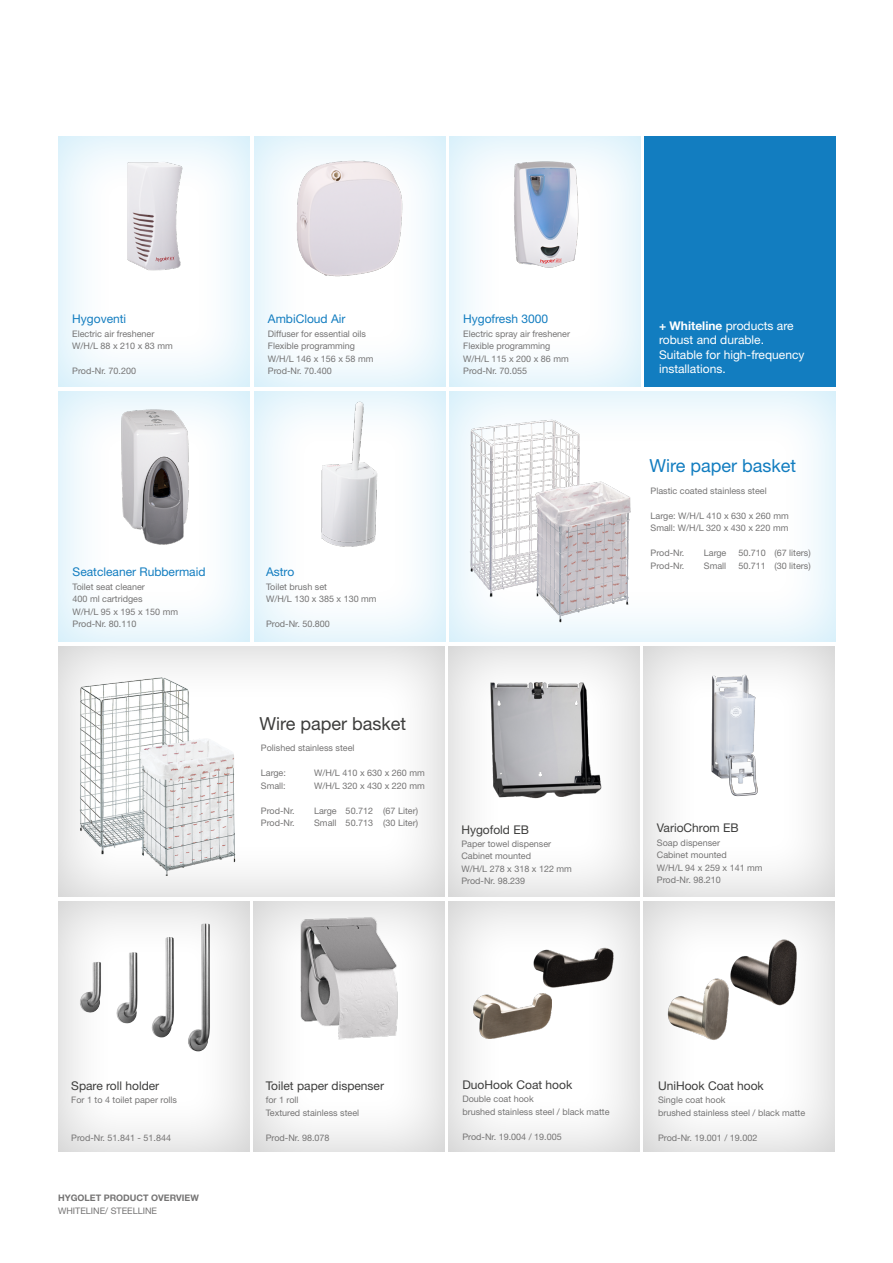
<style>
.page{position:relative;width:893px;height:1263px;background:#fff}
.page>*{position:absolute;margin:0;border:0;box-sizing:border-box;transform-origin:0 0}
.t1{font:18px "Helvetica Neue LT Std";color:#127dc0}
.t2{font:18px "Helvetica Neue LT Std";color:#3d3d3c}
.t3{font:12px "Helvetica Neue LT Std";color:#3d3d3c}
.t4{font:12px/14.4px "Helvetica Neue LT Std";color:#fff}
.t5{font:12px "Helvetica Neue LT Std";color:#127dc0}
.t6{font:9px/12.5px "Helvetica Neue LT Std";color:#757474}
.t7{font:700 9px "Helvetica Neue LT Std";color:#757474}
.s1{font-weight:700}
</style>
<div class="page">
<div style="left:45px;top:635px;width:414px;height:263px;background:#000;opacity:.2"></div>
<div style="left:436px;top:635px;width:217px;height:263px;background:#000;opacity:.2"></div>
<div style="left:632px;top:635px;width:217px;height:263px;background:#000;opacity:.2"></div>
<div style="left:435px;top:890px;width:219px;height:263px;background:#000;opacity:.2"></div>
<div style="left:46px;top:890px;width:217px;height:263px;background:#000;opacity:.2"></div>
<div style="left:241px;top:890px;width:217px;height:263px;background:#000;opacity:.2"></div>
<div style="left:630px;top:890px;width:219px;height:263px;background:#000;opacity:.2"></div>
<img style="left:79px;top:677px;width:157px;height:199px">
<img style="left:452px;top:663px;width:188px;height:153px">
<img style="left:644px;top:659px;width:191px;height:153px">
<img style="left:76px;top:960px;width:30px;height:55px">
<img style="left:106px;top:950px;width:39px;height:75px">
<img style="left:177px;top:922px;width:53px;height:130px">
<img style="left:145px;top:937px;width:40px;height:101px">
<img style="left:659px;top:931px;width:152px;height:123px">
<img style="left:497px;top:908px;width:161px;height:90px">
<img style="left:473px;top:994px;width:78px;height:44px">
<img style="left:273px;top:901px;width:151px;height:153px">
<div style="left:241px;top:125px;width:217px;height:262px;background:#009fe3;opacity:.2"></div>
<div style="left:46px;top:125px;width:217px;height:262px;background:#009fe3;opacity:.2"></div>
<img style="left:91px;top:136px;width:128px;height:157px">
<div style="left:437px;top:125px;width:217px;height:262px;background:#009fe3;opacity:.2"></div>
<img style="left:255px;top:136px;width:191px;height:157px">
<img style="left:486px;top:155px;width:120px;height:120px">
<div style="left:242px;top:380px;width:217px;height:262px;background:#009fe3;opacity:.2"></div>
<div style="left:437px;top:380px;width:412px;height:262px;background:#009fe3;opacity:.2"></div>
<img style="left:464px;top:417px;width:172px;height:210px">
<div style="left:45px;top:380px;width:219px;height:262px;background:#009fe3;opacity:.2"></div>
<img style="left:79px;top:401px;width:153px;height:153px">
<div style="left:644px;top:136px;width:191px;height:251px;background:#127dc0"></div>
<img style="left:304px;top:393px;width:90px;height:158px">
<h2 class="t5" style="left:72px;top:312px;width:56px">Hygoventi</h2>
<p class="t6" style="left:72px;top:327px;width:102px">Electric air freshener<br>W/H/L 88 x 210 x 83 mm</p>
<p class="t6" style="left:72px;top:364px;width:65px">Prod-Nr. 70.200</p>
<h2 class="t5" style="left:268px;top:312px;width:79px">AmbiCloud Air</h2>
<p class="t6" style="left:268px;top:327px;width:107px">Diffuser for essential oils<br>Flexible programming<br>W/H/L 146 x 156 x 58 mm<br>Prod-Nr. 70.400</p>
<h2 class="t5" style="left:463px;top:312px;width:86px">Hygofresh 3000</h2>
<p class="t6" style="left:463px;top:327px;width:108px">Electric spray air freshener<br>Flexible programming<br>W/H/L 115 x 200 x 86 mm<br>Prod-Nr. 70.055</p>
<h2 class="t5" style="left:73px;top:565px;width:134px">Seatcleaner Rubbermaid</h2>
<p class="t6" style="left:73px;top:580px;width:107px">Toilet seat cleaner<br>400 ml cartridges<br>W/H/L 95 x 195 x 150 mm<br>Prod-Nr. 80.110</p>
<h2 class="t5" style="left:266px;top:565px;width:30px">Astro</h2>
<p class="t6" style="left:266px;top:580px;width:112px">Toilet brush set<br>W/H/L 130 x 385 x 130 mm</p>
<p class="t6" style="left:266px;top:618px;width:65px">Prod-Nr. 50.800</p>
<h1 class="t2" style="left:259px;top:713px;width:148px">Wire paper basket</h1>
<p class="t6" style="left:261px;top:741px;width:95px">Polished stainless steel</p>
<p class="t6" style="left:261px;top:766px;width:27px">Large:</p>
<p class="t6" style="left:314px;top:766px;width:112px">W/H/L 410 x 630 x 260 mm</p>
<p class="t6" style="left:261px;top:779px;width:26px">Small:</p>
<p class="t6" style="left:314px;top:779px;width:112px">W/H/L 320 x 430 x 220 mm</p>
<p class="t6" style="left:261px;top:804px;width:35px">Prod-Nr.</p>
<p class="t6" style="left:314px;top:804px;width:105px">Large 50.712 (67 Liter)</p>
<p class="t6" style="left:261px;top:816px;width:35px">Prod-Nr.</p>
<p class="t6" style="left:314px;top:816px;width:105px">Small 50.713 (30 Liter)</p>
<h2 class="t3" style="left:461px;top:822px;width:69px">Hygofold EB</h2>
<p class="t6" style="left:461px;top:837px;width:112px">Paper towel dispenser<br>Cabinet mounted<br>W/H/L 278 x 318 x 122 mm<br>Prod-Nr. 98.239</p>
<h2 class="t4" style="left:659px;top:318px;width:147px"><span class="s1">+ Whiteline</span> products are robust and durable.<br>Suitable for high-frequency installations.</h2>
<h1 class="t1" style="left:649px;top:455px;width:148px">Wire paper basket</h1>
<p class="t6" style="left:651px;top:484px;width:118px">Plastic coated stainless steel</p>
<p class="t6" style="left:651px;top:509px;width:140px">Large: W/H/L 410 x 630 x 260 mm<br>Small: W/H/L 320 x 430 x 220 mm</p>
<p class="t6" style="left:651px;top:547px;width:35px">Prod-Nr.</p>
<p class="t6" style="left:704px;top:547px;width:24px">Large</p>
<p class="t6" style="left:738px;top:547px;width:74px">50.710 (67 liters)</p>
<p class="t6" style="left:651px;top:559px;width:35px">Prod-Nr.</p>
<p class="t6" style="left:704px;top:559px;width:24px">Small</p>
<p class="t6" style="left:738px;top:559px;width:74px">50.711 (30 liters)</p>
<h2 class="t3" style="left:657px;top:821px;width:83px">VarioChrom EB</h2>
<p class="t6" style="left:657px;top:836px;width:107px">Soap dispenser<br>Cabinet mounted<br>W/H/L 94 x 259 x 141 mm<br>Prod-Nr. 98.210</p>
<h2 class="t3" style="left:71px;top:1078px;width:90px">Spare roll holder</h2>
<p class="t6" style="left:71px;top:1093px;width:107px">For 1 to 4 toilet paper rolls</p>
<p class="t6" style="left:71px;top:1131px;width:101px">Prod-Nr. 51.841 - 51.844</p>
<p class="t7" style="left:58px;top:1192px;width:142px">HYGOLET PRODUCT OVERVIEW</p>
<p class="t6" style="left:58px;top:1204px;width:100px">WHITELINE/ STEELLINE</p>
<h2 class="t3" style="left:266px;top:1078px;width:120px">Toilet paper dispenser</h2>
<p class="t6" style="left:266px;top:1093px;width:95px">for 1 roll<br>Textured stainless steel</p>
<p class="t6" style="left:266px;top:1131px;width:65px">Prod-Nr. 98.078</p>
<h2 class="t3" style="left:462px;top:1077px;width:111px">DuoHook Coat hook</h2>
<p class="t6" style="left:462px;top:1092px;width:149px">Double coat hook<br>brushed stainless steel / black matte</p>
<p class="t6" style="left:462px;top:1130px;width:101px">Prod-Nr. 19.004 / 19.005</p>
<h2 class="t3" style="left:658px;top:1078px;width:107px">UniHook Coat hook</h2>
<p class="t6" style="left:658px;top:1093px;width:149px">Single coat hook<br>brushed stainless steel / black matte</p>
<p class="t6" style="left:658px;top:1131px;width:101px">Prod-Nr. 19.001 / 19.002</p>
</div>
